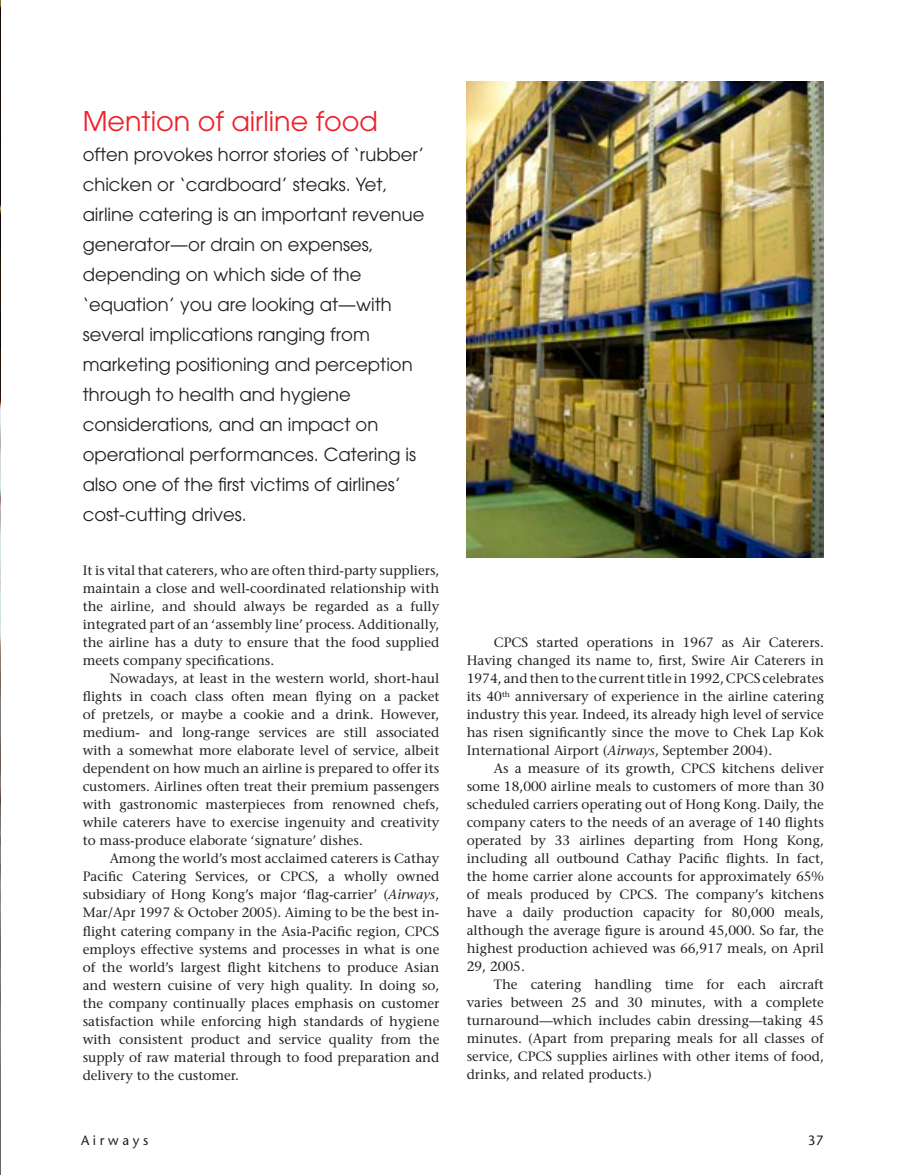
<style>
.page{position:relative;width:905px;height:1175px;background:#fff}
.page>*{position:absolute;margin:0;border:0;box-sizing:border-box;transform-origin:0 0}
.t1{font:27px "Avant Garde";color:#ec222a}
.t2{font:18px/30px "Avant Garde";color:#231f20}
.t3{font:13.5px/18px "Stone Serif";color:#231f20;text-align:justify}
.t4{font:13.5px "Stone Sans";letter-spacing:.27em;color:#231f20}
.s1{font-style:italic}
</style>
<div class="page">
<img style="left:0;top:0;width:1px;height:1174px">
<img style="left:466px;top:81px;width:357px;height:476px">
<h1 class="t1" style="left:83px;top:105px;width:297px">Mention of airline food</h1>
<p class="t2" style="left:83px;top:140px;width:343px">often provokes horror stories of ‘rubber’ chicken or ‘cardboard’ steaks. Yet, airline catering is an important revenue generator—or drain on expenses, depending on which side of the ‘equation’ you are looking at—with several implications ranging from marketing positioning and perception through to health and hygiene considerations, and an impact on operational performances. Catering is also one of the first victims of airlines’ cost-cutting drives.</p>
<p class="t3" style="left:83px;top:561px;width:358px">It is vital that caterers, who are often third-party suppliers, maintain a close and well-coordinated relationship with the airline, and should always be regarded as a fully integrated part of an ‘assembly line’ process. Additionally, the airline has a duty to ensure that the food supplied meets company specifications.</p>
<p class="t3" style="left:83px;top:669px;width:358px;text-indent:27px">Nowadays, at least in the western world, short-haul flights in coach class often mean flying on a packet of pretzels, or maybe a cookie and a drink. However, medium- and long-range services are still associated with a somewhat more elaborate level of service, albeit dependent on how much an airline is prepared to offer its customers. Airlines often treat their premium passengers with gastronomic masterpieces from renowned chefs, while caterers have to exercise ingenuity and creativity to mass-produce elaborate ‘signature’ dishes.</p>
<p class="t3" style="left:83px;top:849px;width:358px;text-indent:27px">Among the world’s most acclaimed caterers is Cathay Pacific Catering Services, or CPCS, a wholly owned subsidiary of Hong Kong’s major ‘flag-carrier’ (<span class="s1">Airways</span>, Mar/Apr 1997 &amp; October 2005). Aiming to be the best in&shy;flight catering company in the Asia-Pacific region, CPCS employs effective systems and processes in what is one of the world’s largest flight kitchens to produce Asian and western cuisine of very high quality. In doing so, the company continually places emphasis on customer satisfaction while enforcing high standards of hygiene with consistent product and service quality from the supply of raw material through to food preparation and delivery to the customer.</p>
<p class="t3" style="left:466px;top:633px;width:359px;text-indent:27px">CPCS started operations in 1967 as Air Caterers.<br>Having changed its name to, first, Swire Air Caterers in 1974, and then to the current title in 1992, CPCS celebrates its 40<sup>th</sup> anniversary of experience in the airline catering industry this year. Indeed, its already high level of service has risen significantly since the move to Chek Lap Kok International Airport (<span class="s1">Airways</span>, September 2004).</p>
<p class="t3" style="left:466px;top:759px;width:359px;text-indent:27px">As a measure of its growth, CPCS kitchens deliver some 18,000 airline meals to customers of more than 30 scheduled carriers operating out of Hong Kong. Daily, the company caters to the needs of an average of 140 flights operated by 33 airlines departing from Hong Kong, including all outbound Cathay Pacific flights. In fact, the home carrier alone accounts for approximately 65% of meals produced by CPCS. The company’s kitchens have a daily production capacity for 80,000 meals, although the average figure is around 45,000. So far, the highest production achieved was 66,917 meals, on April 29, 2005.</p>
<p class="t3" style="left:466px;top:975px;width:359px;text-indent:27px">The catering handling time for each aircraft varies between 25 and 30 minutes, with a complete turnaround—which includes cabin dressing—taking 45 minutes. (Apart from preparing meals for all classes of service, CPCS supplies airlines with other items of food, drinks, and related products.)</p>
<p class="t4" style="left:81px;top:1132px;width:69px">Airways</p>
<p class="t4" style="left:808px;top:1132px;width:17px">37</p>
</div>
